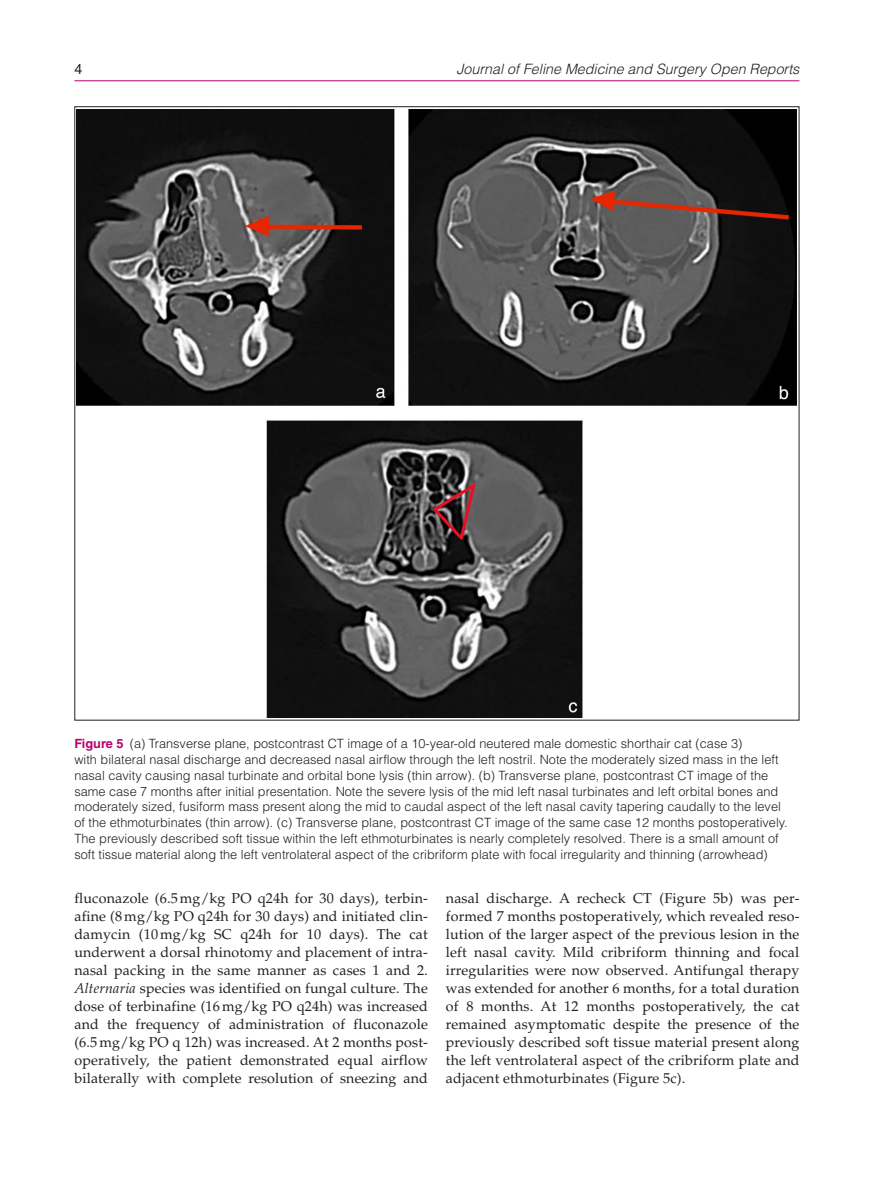
<style>
.page{position:relative;width:893px;height:1191px;background:#fff}
.page>*{position:absolute;margin:0;border:0;box-sizing:border-box;transform-origin:0 0}
.t1{font:14.25px/18px "Palatino LT Std";letter-spacing:.01em;color:#231f20;text-align:justify}
.t2{font:italic 300 14.25px "Helvetica LT Std";color:#231f20}
.t3{font:14.25px "Helvetica LT Std";color:#231f20}
.t4{font:300 12.75px/15.8px "Helvetica LT Std";color:#231f20}
.s1{font-weight:700;color:#b6036c}
.s2{font-style:italic}
</style>
<div class="page">
<hr style="left:74px;top:80px;width:725px;height:1px;background:#b6036c">
<img style="left:77px;top:110px;width:720px;height:607px">
<p class="t3" style="left:74px;top:61px;width:9px">4</p>
<p class="t2" style="left:456px;top:60px;width:344px">Journal of Feline Medicine and Surgery Open Reports</p>
<p class="t4" style="left:74px;top:736px;width:715px"><span class="s1">Figure 5</span> (a) Transverse plane, postcontrast CT image of a 10-year-old neutered male domestic shorthair cat (case 3)<br>with bilateral nasal discharge and decreased nasal airflow through the left nostril. Note the moderately sized mass in the left nasal cavity causing nasal turbinate and orbital bone lysis (thin arrow). (b) Transverse plane, postcontrast CT image of the same case 7 months after initial presentation. Note the severe lysis of the mid left nasal turbinates and left orbital bones and moderately sized, fusiform mass present along the mid to caudal aspect of the left nasal cavity tapering caudally to the level of the ethmoturbinates (thin arrow). (c) Transverse plane, postcontrast CT image of the same case 12 months postoperatively.<br>The previously described soft tissue within the left ethmoturbinates is nearly completely resolved. There is a small amount of soft tissue material along the left ventrolateral aspect of the cribriform plate with focal irregularity and thinning (arrowhead)</p>
<p class="t1" style="left:74px;top:889px;width:355px">fluconazole (6.5mg/kg PO q24h for 30 days), terbin&shy;afine (8mg/kg PO q24h for 30 days) and initiated clin&shy;damycin (10mg/kg SC q24h for 10 days). The cat underwent a dorsal rhinotomy and placement of intra&shy;nasal packing in the same manner as cases 1 and 2.<br><span class="s2">Alternaria</span> species was identified on fungal culture. The dose of terbinafine (16mg/kg PO q24h) was increased and the frequency of administration of fluconazole (6.5mg/kg PO q 12h) was increased. At 2 months post&shy;operatively, the patient demonstrated equal airflow bilaterally with complete resolution of sneezing and</p>
<p class="t1" style="left:446px;top:889px;width:355px">nasal discharge. A recheck CT (Figure 5b) was per&shy;formed 7 months postoperatively, which revealed reso&shy;lution of the larger aspect of the previous lesion in the left nasal cavity. Mild cribriform thinning and focal irregularities were now observed. Antifungal therapy was extended for another 6 months, for a total duration of 8 months. At 12 months postoperatively, the cat remained asymptomatic despite the presence of the previously described soft tissue material present along the left ventrolateral aspect of the cribriform plate and adjacent ethmoturbinates (Figure 5c).</p>
</div>
